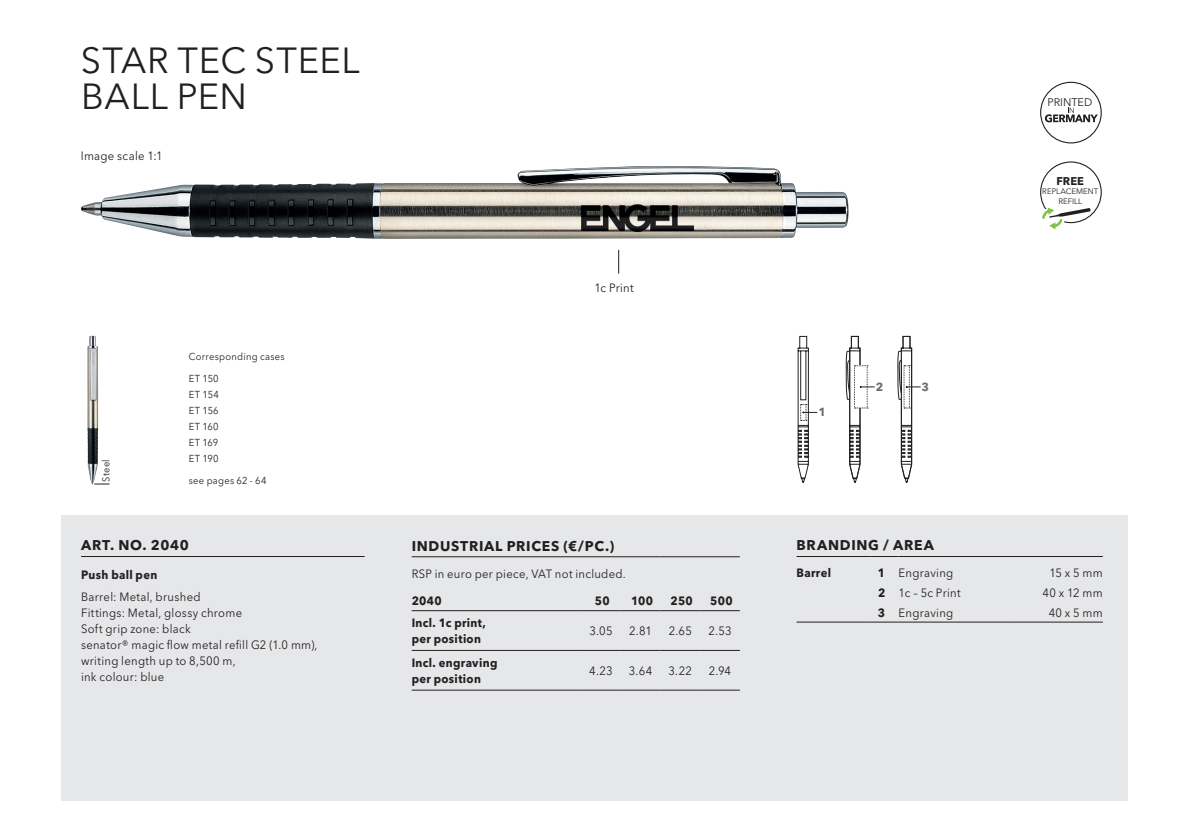
<style>
.page{position:relative;width:1191px;height:840px;background:#fff}
.page>*{position:absolute;margin:0;border:0;box-sizing:border-box;transform-origin:0 0}
.t1{font:36px/36px "Avenir Next W1 G";letter-spacing:.015em;color:#231f20}
.t2{font:700 14px "Avenir Next W1 G";letter-spacing:.05em;color:#231f20}
.t3{font:12px/16px "Avenir Next W1 G";letter-spacing:.025em;color:#231f20;scale:.94 1}
.t4{font:700 12px/16px "Avenir Next W1 G";letter-spacing:.03em;color:#231f20;scale:.94 1}
.t5{font:700 11.6px "Avenir Next W1 G";color:#6c6d70}
.t6{font:700 11.2px "Avenir Next W1 G";color:#231f20}
.t7{font:11px "Avenir Next W1 G";color:#231f20}
.t8{font:10px/16px "Avenir Next W1 G";letter-spacing:.025em;color:#231f20;scale:.94 1}
.t9{font:8px/9.4px "Avenir Next W1 G";color:#231f20;text-align:center}
.s1{font-weight:700}
</style>
<div class="page">
<div style="left:61px;top:515px;width:1066px;height:285px;background:#e6e7e9"></div>
<img style="left:81px;top:166px;width:768px;height:73px">
<img style="left:87px;top:335px;width:11px;height:149px">
<svg style="left:846px;top:336px;width:28px;height:146px"></svg>
<svg style="left:797px;top:336px;width:20px;height:146px"></svg>
<svg style="left:897px;top:336px;width:23px;height:146px"></svg>
<hr style="left:81px;top:556px;width:284px;height:1px;background:#231f20">
<svg style="left:1040px;top:82px;width:61px;height:61px"></svg>
<svg style="left:1040px;top:161px;width:61px;height:68px"></svg>
<hr style="left:796px;top:556px;width:74px;height:1px;background:#231f20">
<svg style="left:870px;top:556px;width:28px;height:1px"></svg>
<hr style="left:898px;top:556px;width:114px;height:1px;background:#231f20">
<hr style="left:1012px;top:556px;width:90px;height:1px;background:#231f20">
<hr style="left:796px;top:621px;width:74px;height:1px;background:#231f20">
<svg style="left:870px;top:621px;width:28px;height:1px"></svg>
<hr style="left:898px;top:621px;width:114px;height:1px;background:#231f20">
<hr style="left:1012px;top:621px;width:90px;height:1px;background:#231f20">
<svg style="left:618px;top:250px;width:1px;height:23px"></svg>
<hr style="left:412px;top:556px;width:169px;height:1px;background:#231f20">
<hr style="left:581px;top:556px;width:40px;height:1px;background:#231f20">
<hr style="left:621px;top:556px;width:39px;height:1px;background:#231f20">
<hr style="left:660px;top:556px;width:40px;height:1px;background:#231f20">
<hr style="left:700px;top:556px;width:40px;height:1px;background:#231f20">
<hr style="left:412px;top:610px;width:169px;height:1px;background:#231f20">
<hr style="left:581px;top:610px;width:40px;height:1px;background:#231f20">
<hr style="left:621px;top:610px;width:39px;height:1px;background:#231f20">
<hr style="left:660px;top:610px;width:40px;height:1px;background:#231f20">
<hr style="left:700px;top:610px;width:40px;height:1px;background:#231f20">
<hr style="left:412px;top:649px;width:169px;height:1px;background:#231f20">
<hr style="left:412px;top:689px;width:169px;height:1px;background:#231f20">
<hr style="left:581px;top:649px;width:40px;height:1px;background:#231f20">
<hr style="left:621px;top:649px;width:39px;height:1px;background:#231f20">
<hr style="left:660px;top:649px;width:40px;height:1px;background:#231f20">
<hr style="left:700px;top:649px;width:40px;height:1px;background:#231f20">
<hr style="left:581px;top:689px;width:40px;height:1px;background:#231f20">
<hr style="left:621px;top:689px;width:39px;height:1px;background:#231f20">
<hr style="left:660px;top:689px;width:40px;height:1px;background:#231f20">
<hr style="left:700px;top:689px;width:40px;height:1px;background:#231f20">
<h1 class="t1" style="left:81px;top:42px;width:280px">STAR TEC STEEL<br>BALL PEN</h1>
<p class="t3" style="left:81px;top:147px;width:89px">Image scale 1:1</p>
<p class="t8" style="left:98px;top:481px;width:25px;rotate:-90deg">Steel</p>
<p class="t8" style="left:189px;top:346px;width:103px;line-height:21.6px">Corresponding cases<br>ET 150</p>
<p class="t8" style="left:189px;top:386px;width:33px;text-align:justify">ET 154<br>ET 156<br>ET 160<br>ET 169<br>ET 190</p>
<p class="t8" style="left:189px;top:472px;width:84px">see pages 62 - 64</p>
<p class="t2" style="left:81px;top:536px;width:109px">ART. NO. 2040</p>
<p class="t4" style="left:81px;top:566px;width:83px">Push ball pen</p>
<p class="t3" style="left:81px;top:588px;width:253px">Barrel: Metal, brushed<br>Fittings: Metal, glossy chrome<br>Soft grip zone: black<br>senator® magic flow metal refill G2 (1.0 mm), writing length up to 8,500 m,<br>ink colour: blue</p>
<p class="t3" style="left:594px;top:280px;width:43px">1c Print</p>
<p class="t2" style="left:412px;top:536px;width:204px">INDUSTRIAL PRICES (€/PC.)</p>
<p class="t3" style="left:412px;top:566px;width:229px">RSP in euro per piece, VAT not included.</p>
<p class="t4" style="left:412px;top:592px;width:33px">2040</p>
<p class="t4" style="left:595px;top:592px;width:17px">50</p>
<p class="t4" style="left:631px;top:592px;width:25px">100</p>
<p class="t4" style="left:670px;top:592px;width:25px">250</p>
<p class="t4" style="left:710px;top:592px;width:25px">500</p>
<p class="t4" style="left:412px;top:614px;width:80px">Incl. 1c print, per position</p>
<p class="t3" style="left:589px;top:622px;width:26px">3.05</p>
<p class="t3" style="left:629px;top:622px;width:26px">2.81</p>
<p class="t3" style="left:668px;top:622px;width:26px">2.65</p>
<p class="t3" style="left:708px;top:622px;width:26px">2.53</p>
<p class="t4" style="left:412px;top:654px;width:93px">Incl. engraving per position</p>
<p class="t3" style="left:589px;top:662px;width:26px">4.23</p>
<p class="t3" style="left:629px;top:662px;width:26px">3.64</p>
<p class="t3" style="left:668px;top:662px;width:26px">3.22</p>
<p class="t3" style="left:709px;top:662px;width:25px">2.94</p>
<p class="t7" style="left:1047px;top:96px;width:46px">PRINTED</p>
<p class="t5" style="left:818px;top:405px;width:9px">1</p>
<p class="t5" style="left:876px;top:379px;width:9px">2</p>
<p class="t5" style="left:921px;top:379px;width:9px">3</p>
<p class="t6" style="left:1056px;top:174px;width:29px">FREE</p>
<p class="t9" style="left:1042px;top:186px;width:58px">REPLACEMENT<br>REFILL</p>
<p class="t2" style="left:796px;top:536px;width:139px">BRANDING / AREA</p>
<p class="t4" style="left:796px;top:564px;width:38px">Barrel</p>
<p class="t3" style="left:878px;top:564px;width:82px"><span class="s1">1</span> Engraving</p>
<p class="t3" style="left:1049px;top:564px;width:58px">15 x 5 mm</p>
<p class="t3" style="left:878px;top:584px;width:89px"><span class="s1">2</span> 1c – 5c Print</p>
<p class="t3" style="left:1042px;top:584px;width:66px">40 x 12 mm</p>
<p class="t3" style="left:878px;top:604px;width:82px"><span class="s1">3</span> Engraving</p>
<p class="t3" style="left:1048px;top:604px;width:59px">40 x 5 mm</p>
</div>
